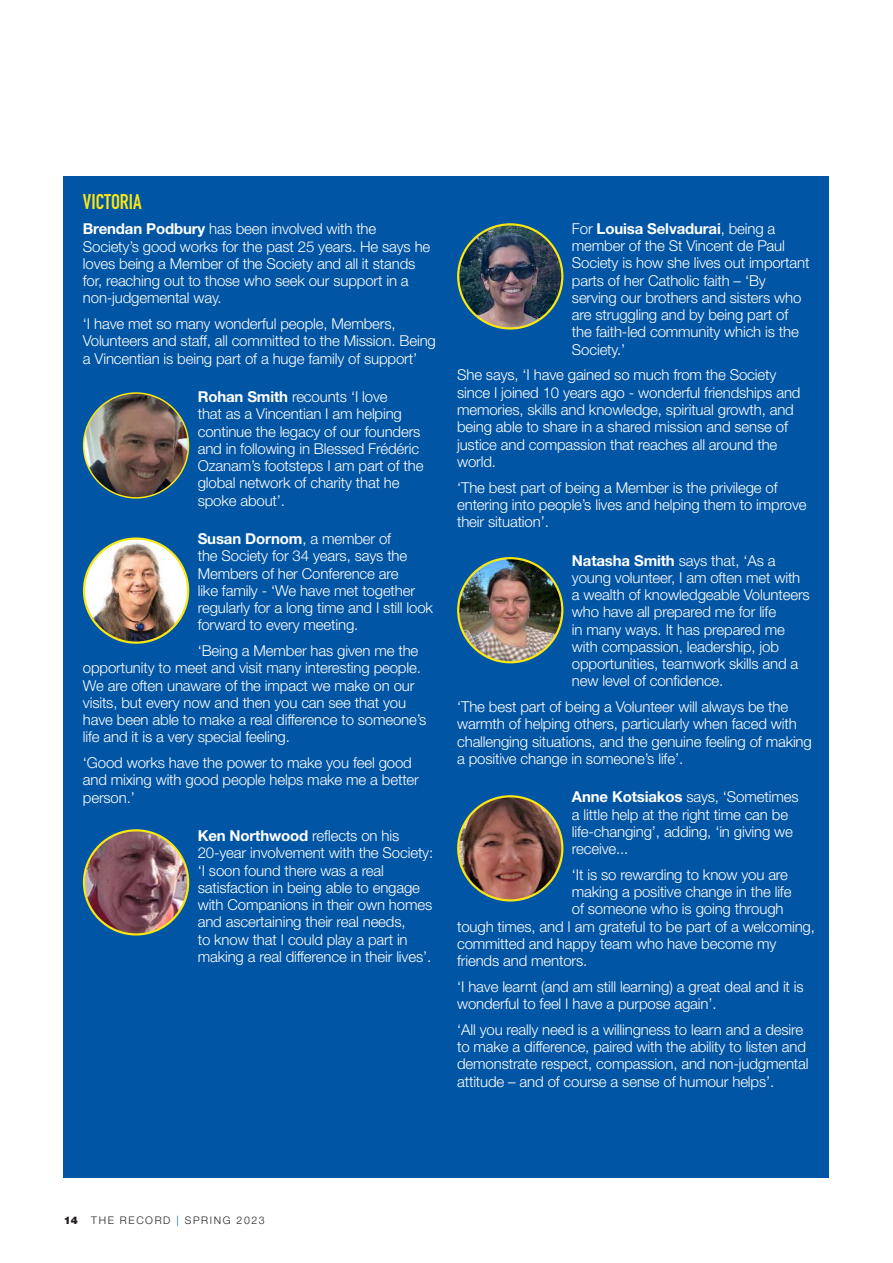
<style>
.page{position:relative;width:893px;height:1263px;background:#fff}
.page>*{position:absolute;margin:0;border:0;box-sizing:border-box;transform-origin:0 0}
.Sub_head_-_DIN_All_Caps_14pt{font:700 21px "DIN Condensed";color:#f9e713}
.BODY-Helvetica{font:300 15px/17.2px "Helvetica Neue LT Std";letter-spacing:-.01em;color:#fff}
.t1{font:300 10.5px "Helvetica Neue LT Std";letter-spacing:.15em;color:#231f20}
.t2{font:900 10.5px "Helvetica Neue LT Std";color:#231f20}
.s1{font-weight:700}
.s2{color:#0155a5}
</style>
<div class="page">
<div style="left:64px;top:176px;width:765px;height:1002px;background:#0155a5"></div>
<img style="left:458px;top:558px;width:104px;height:104px;border-radius:52px">
<div style="left:457px;top:557px;width:106px;height:106px;border:2px solid #f9e713;border-radius:50%"></div>
<img style="left:458px;top:796px;width:104px;height:104px;border-radius:52px">
<div style="left:457px;top:795px;width:106px;height:106px;border:2px solid #f9e713;border-radius:50%"></div>
<img style="left:84px;top:393px;width:104px;height:105px;border-radius:52px">
<div style="left:83px;top:392px;width:106px;height:107px;border:2px solid #f9e713;border-radius:50%"></div>
<img style="left:84px;top:538px;width:104px;height:105px;border-radius:52px">
<div style="left:83px;top:537px;width:106px;height:107px;border:2px solid #f9e713;border-radius:50%"></div>
<img style="left:84px;top:830px;width:104px;height:104px;border-radius:52px">
<div style="left:83px;top:829px;width:106px;height:106px;border:2px solid #f9e713;border-radius:50%"></div>
<img style="left:458px;top:224px;width:104px;height:104px;border-radius:52px">
<div style="left:457px;top:223px;width:106px;height:107px;border:2px solid #f9e713;border-radius:50%"></div>
<p class="Sub_head_-_DIN_All_Caps_14pt" style="left:83px;top:187px;width:60px">VICTORIA</p>
<p class="BODY-Helvetica" style="left:83px;top:220px;width:349px"><span class="s1">Brendan Podbury</span> has been involved with the Society’s good works for the past 25 years. He says he loves being a Member of the Society and all it stands for, reaching out to those who seek our support in a non-judgemental way.</p>
<p class="BODY-Helvetica" style="left:83px;top:315px;width:354px">‘I have met so many wonderful people, Members,<br>Volunteers and staff, all committed to the Mission. Being a Vincentian is being part of a huge family of support’</p>
<p class="BODY-Helvetica" style="left:198px;top:388px;width:227px"><span class="s1">Rohan Smith</span> recounts ‘I love<br>that as a Vincentian I am helping continue the legacy of our founders and in following in Blessed Frédéric<br>Ozanam’s footsteps I am part of the global network of charity that he spoke about’.</p>
<p class="BODY-Helvetica" style="left:198px;top:530px;width:237px"><span class="s1">Susan Dornom</span>, a member of<br>the Society for 34 years, says the<br>Members of her Conference are<br>like family - ‘We have met together regularly for a long time and I still look forward to every meeting.</p>
<p class="BODY-Helvetica" style="left:83px;top:642px;width:345px;text-indent:115px">‘Being a Member has given me the opportunity to meet and visit many interesting people.<br>We are often unaware of the impact we make on our visits, but every now and then you can see that you have been able to make a real difference to someone’s life and it is a very special feeling.</p>
<p class="BODY-Helvetica" style="left:83px;top:754px;width:338px">‘Good works have the power to make you feel good and mixing with good people helps make me a better person.’</p>
<p class="BODY-Helvetica" style="left:198px;top:827px;width:237px"><span class="s1">Ken Northwood</span> reflects on his 20-year involvement with the Society: ‘I soon found there was a real satisfaction in being able to engage with Companions in their own homes and ascertaining their real needs,<br>to know that I could play a part in making a real difference in their lives’.</p>
<p class="BODY-Helvetica" style="left:572px;top:220px;width:239px">For <span class="s1">Louisa Selvadurai</span>, being a member of the St Vincent de Paul<br>Society is how she lives out important parts of her Catholic faith – ‘By serving our brothers and sisters who are struggling and by being part of the faith-led community which is the<br>Society.’</p>
<p class="BODY-Helvetica" style="left:457px;top:366px;width:345px">She says, ‘I have gained so much from the Society since I joined 10 years ago - wonderful friendships and memories, skills and knowledge, spiritual growth, and being able to share in a shared mission and sense of justice and compassion that reaches all around the world.</p>
<p class="BODY-Helvetica" style="left:457px;top:478px;width:351px">‘The best part of being a Member is the privilege of entering into people’s lives and helping them to improve their situation’.</p>
<p class="BODY-Helvetica" style="left:572px;top:551px;width:239px"><span class="s1">Natasha Smith</span> says that, ‘As a young volunteer, I am often met with a wealth of knowledgeable Volunteers who have all prepared me for life<br>in many ways. It has prepared me with compassion, leadership, job opportunities, teamwork skills and a new level of confidence.</p>
<p class="BODY-Helvetica" style="left:457px;top:698px;width:356px">‘The best part of being a Volunteer will always be the warmth of helping others, particularly when faced with challenging situations, and the genuine feeling of making a positive change in someone’s life’.</p>
<p class="BODY-Helvetica" style="left:572px;top:788px;width:228px"><span class="s1">Anne Kotsiakos</span> says, ‘Sometimes a little help at the right time can be life-changing’, adding, ‘in giving we receive...</p>
<p class="BODY-Helvetica" style="left:572px;top:865px;width:218px">‘It is so rewarding to know you are</p>
<p class="BODY-Helvetica" style="left:572px;top:883px;width:221px">making a positive change in the life</p>
<p class="BODY-Helvetica" style="left:572px;top:900px;width:213px">of someone who is going through</p>
<p class="BODY-Helvetica" style="left:457px;top:917px;width:359px">tough times, and I am grateful to be part of a welcoming,</p>
<p class="BODY-Helvetica" style="left:457px;top:934px;width:321px">committed and happy team who have become my</p>
<p class="BODY-Helvetica" style="left:457px;top:952px;width:132px">friends and mentors.</p>
<p class="BODY-Helvetica" style="left:457px;top:977px;width:348px">‘I have learnt (and am still learning) a great deal and it is wonderful to feel I have a purpose again’.</p>
<p class="BODY-Helvetica" style="left:457px;top:1020px;width:353px">‘All you really need is a willingness to learn and a desire to make a difference, paired with the ability to listen and demonstrate respect, compassion, and non-judgmental attitude – and of course a sense of humour helps’.</p>
<p class="t2" style="left:64px;top:1213px;width:16px">14</p>
<p class="t1" style="left:91px;top:1213px;width:175px">THE RECORD <span class="s2">|</span> SPRING 2023</p>
</div>
